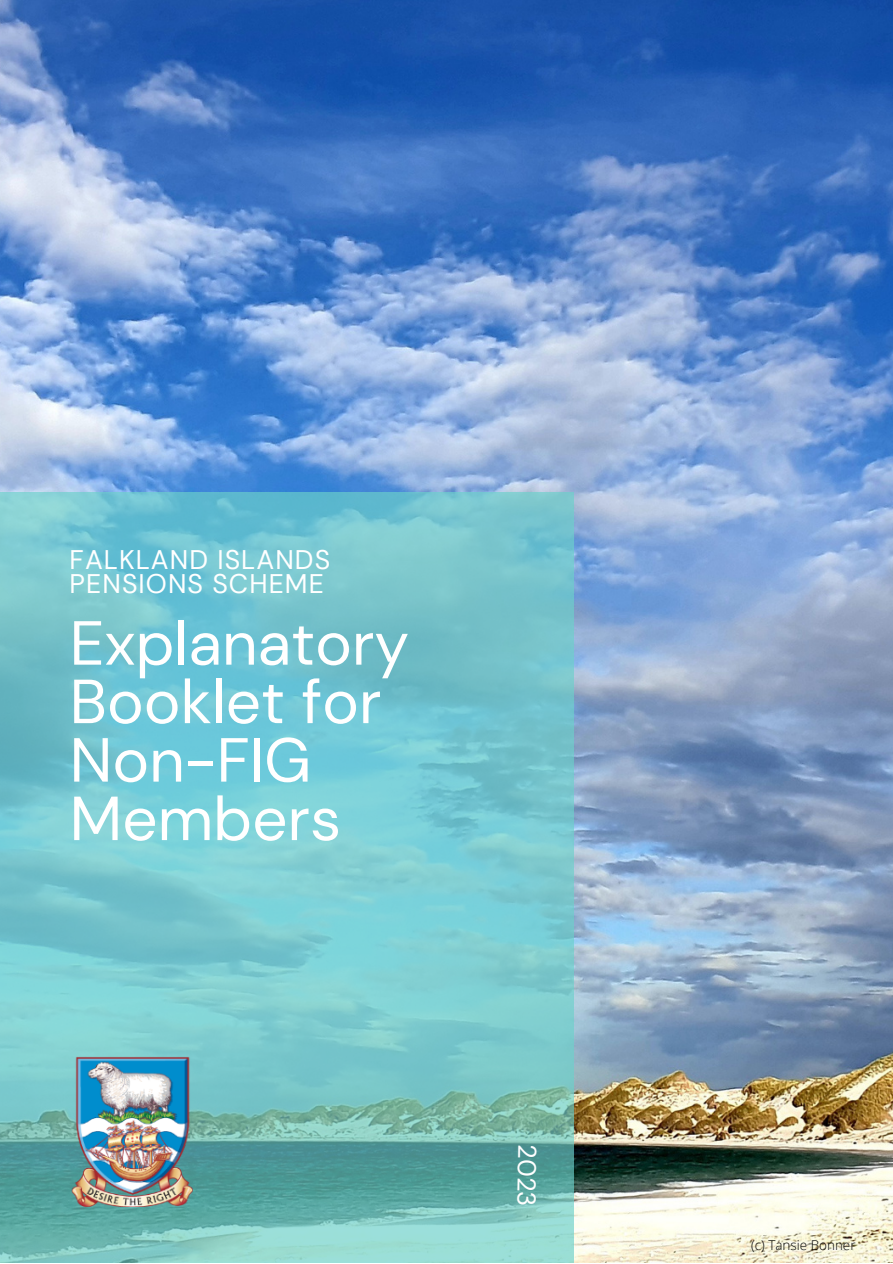
<style>
.page{position:relative;width:893px;height:1264px;background:#fff}
.page>*{position:absolute;margin:0;border:0;box-sizing:border-box;transform-origin:0 0}
.t1{font:62.1px/58.5px "DM Sans";color:#fff}
.t2{font:26.85px/24.2px "DM Sans";letter-spacing:.04em;color:#fff}
.t3{font:25.5px "DM Sans";color:#fff}
.t4{font:300 13.5px "Open Sans";color:#000}
</style>
<div class="page">
<img style="left:0;top:0;width:892px;height:1262px">
<svg style="left:0;top:492px;width:573px;height:770px;background:#75c4ca"></svg>
<img style="left:70px;top:1056px;width:122px;height:150px">
<p class="t2" style="left:70px;top:548px;width:262px">FALKLAND ISLANDS<br>PENSIONS SCHEME</p>
<p class="t1" style="left:70px;top:614px;width:341px">Explanatory<br>Booklet for<br>Non-FIG<br>Members</p>
<p class="t3" style="left:544px;top:1144px;width:63px;rotate:91deg">2023</p>
<p class="t4" style="left:751px;top:1234px;width:106px">(c) Tansie Bonner</p>
</div>
